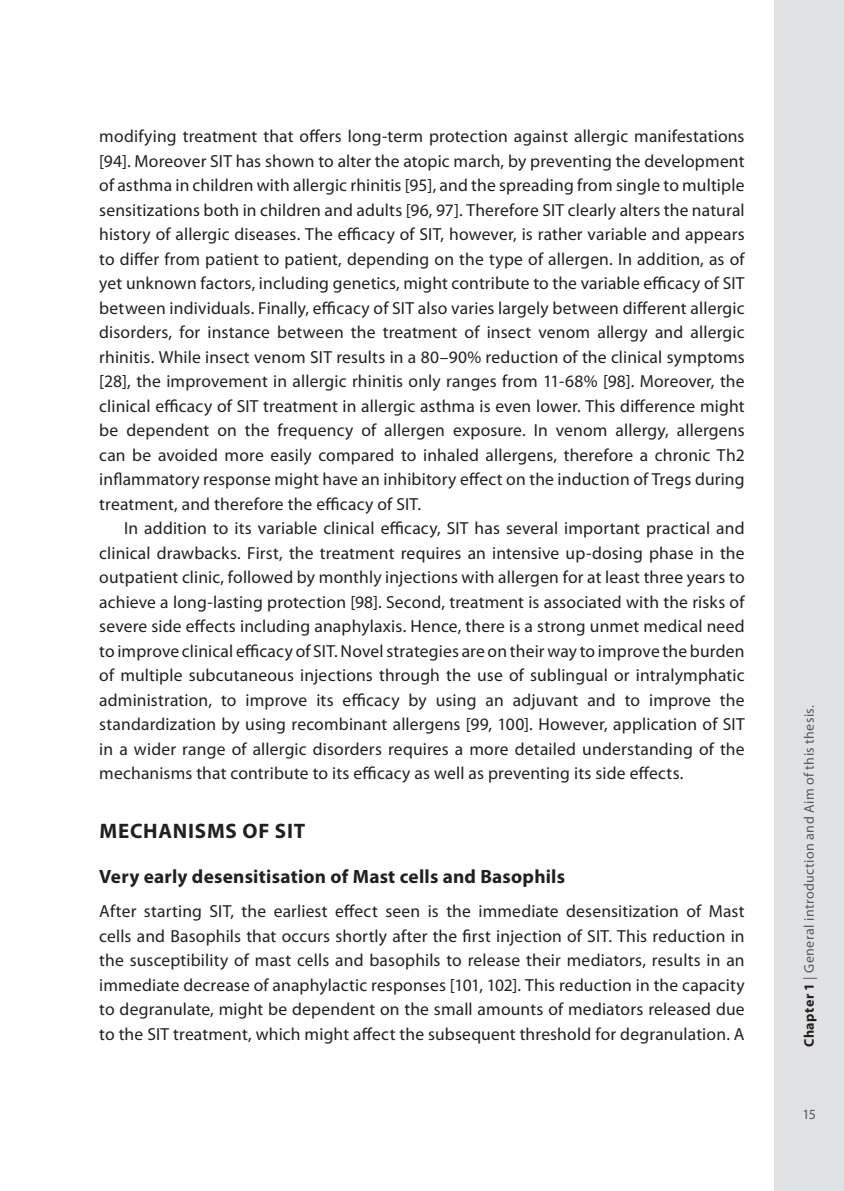
<style>
.page{position:relative;width:844px;height:1191px;background:#fff}
.page>*{position:absolute;margin:0;border:0;box-sizing:border-box;transform-origin:0 0}
.t1{font:700 21px "Myriad Pro";letter-spacing:.035em;color:#231f20}
.t2{font:700 19.25px "Myriad Pro";letter-spacing:.015em;color:#231f20}
.t3{font:17.5px/24.5px "Myriad Pro";letter-spacing:.01em;color:#231f20;text-align:justify}
.t4{font:14px "Myriad Pro";letter-spacing:.025em;color:#57585a}
.s1{font-weight:700;color:#231f20}
</style>
<div class="page">
<div style="left:774px;top:0;width:69px;height:1191px;background:#e0e1e3"></div>
<p class="t3" style="left:99px;top:124px;width:646px">modifying treatment that offers long-term protection against allergic manifestations [94]. Moreover SIT has shown to alter the atopic march, by preventing the development of asthma in children with allergic rhinitis [95], and the spreading from single to multiple sensitizations both in children and adults [96, 97]. Therefore SIT clearly alters the natural history of allergic diseases. The efficacy of SIT, however, is rather variable and appears to differ from patient to patient, depending on the type of allergen. In addition, as of yet unknown factors, including genetics, might contribute to the variable efficacy of SIT between individuals. Finally, efficacy of SIT also varies largely between different allergic disorders, for instance between the treatment of insect venom allergy and allergic rhinitis. While insect venom SIT results in a 80–90% reduction of the clinical symptoms [28], the improvement in allergic rhinitis only ranges from 11-68% [98]. Moreover, the clinical efficacy of SIT treatment in allergic asthma is even lower. This difference might be dependent on the frequency of allergen exposure. In venom allergy, allergens can be avoided more easily compared to inhaled allergens, therefore a chronic Th2 inflammatory response might have an inhibitory effect on the induction of Tregs during treatment, and therefore the efficacy of SIT.</p>
<p class="t3" style="left:99px;top:516px;width:646px;text-indent:25px">In addition to its variable clinical efficacy, SIT has several important practical and clinical drawbacks. First, the treatment requires an intensive up-dosing phase in the outpatient clinic, followed by monthly injections with allergen for at least three years to achieve a long-lasting protection [98]. Second, treatment is associated with the risks of severe side effects including anaphylaxis. Hence, there is a strong unmet medical need to improve clinical efficacy of SIT. Novel strategies are on their way to improve the burden of multiple subcutaneous injections through the use of sublingual or intralymphatic administration, to improve its efficacy by using an adjuvant and to improve the standardization by using recombinant allergens [99, 100]. However, application of SIT in a wider range of allergic disorders requires a more detailed understanding of the mechanisms that contribute to its efficacy as well as preventing its side effects.</p>
<p class="t1" style="left:99px;top:819px;width:207px">Mechanisms of SIT</p>
<p class="t2" style="left:99px;top:865px;width:467px">Very early desensitisation of Mast cells and Basophils</p>
<p class="t3" style="left:99px;top:899px;width:646px">After starting SIT, the earliest effect seen is the immediate desensitization of Mast cells and Basophils that occurs shortly after the first injection of SIT. This reduction in the susceptibility of mast cells and basophils to release their mediators, results in an immediate decrease of anaphylactic responses [101, 102]. This reduction in the capacity to degranulate, might be dependent on the small amounts of mediators released due to the SIT treatment, which might affect the subsequent threshold for degranulation. A</p>
<p class="t4" style="left:801px;top:1047px;width:344px;rotate:-90deg"><span class="s1">Chapter 1</span> | General introduction and Aim of this thesis.</p>
<p class="t4" style="left:802px;top:1106px;width:15px">15</p>
</div>
